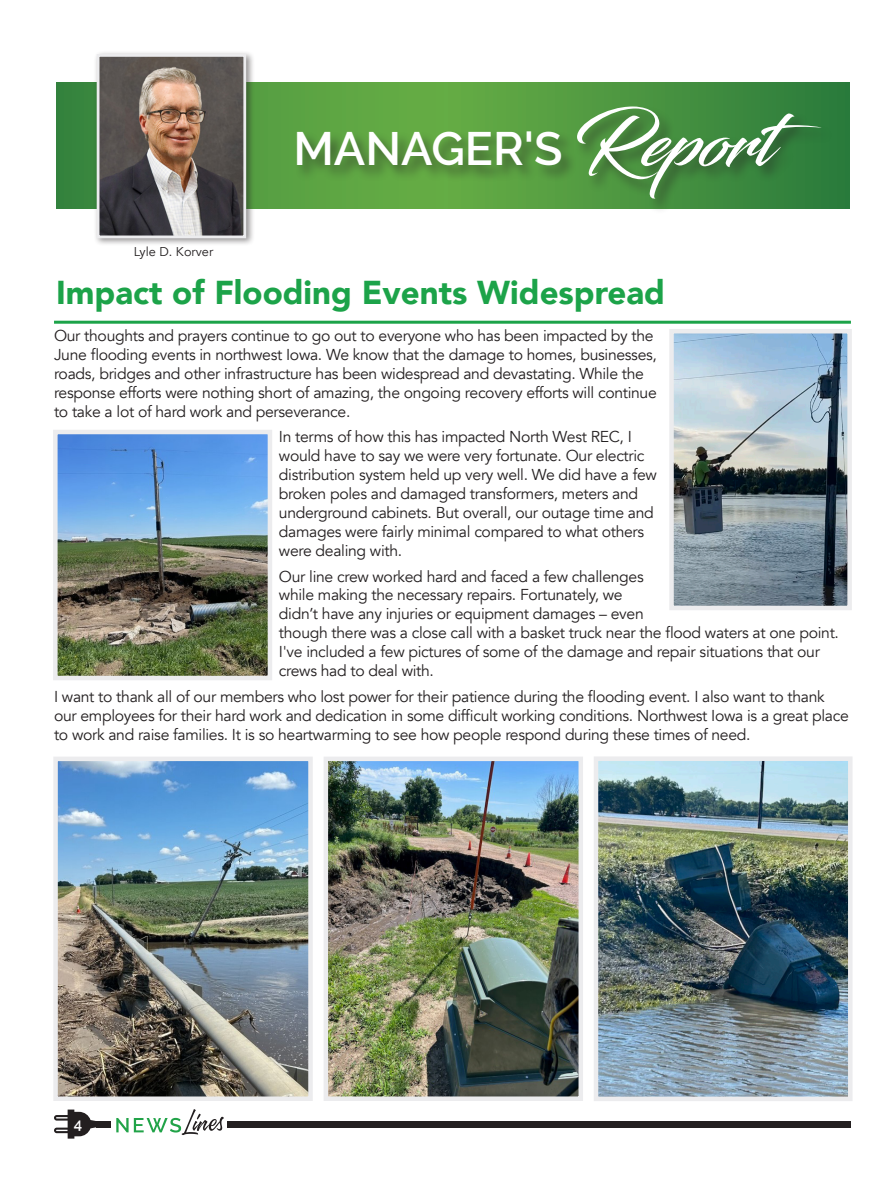
<style>
.page{position:relative;width:890px;height:1202px;background:#fff}
.page>*{position:absolute;margin:0;border:0;box-sizing:border-box;transform-origin:0 0}
.t1{font:600 46.65px "Raleway";color:#fff}
.t2{font:900 33px "Avenir";color:#1ca349}
.t3{font:15.75px/18.9px "Avenir";letter-spacing:-.02em;color:#231f20}
.t4{font:600 15px "Raleway";color:#fff}
.t5{font:12.75px "Avenir";color:#231f20}
.s1{font-family:"Blacksword";font-weight:400;font-size:70.8px}
</style>
<div class="page">
<svg style="left:54px;top:1109px;width:42px;height:29px"></svg>
<div style="left:96px;top:1121px;width:754px;height:6px;background:#231f20"></div>
<div style="left:111px;top:1115px;width:116px;height:20px;background:#fff"></div>
<svg style="left:116px;top:1109px;width:108px;height:26px"></svg>
<svg style="left:56px;top:83px;width:793px;height:125px"></svg>
<div style="left:93px;top:51px;width:162px;height:196px;background:#231f20;opacity:.5"></div>
<img style="left:101px;top:58px;width:141px;height:176px">
<div style="left:97px;top:54px;width:149px;height:184px;border:3px solid #ececee"></div>
<div style="left:295px;top:105px;width:541px;height:110px;background:#231f20;opacity:.5"></div>
<hr style="left:54px;top:321px;width:796px;height:3px;background:#1ca349">
<img style="left:328px;top:761px;width:250px;height:335px">
<div style="left:323px;top:756px;width:260px;height:345px;border:4px solid #ececee"></div>
<img style="left:58px;top:435px;width:209px;height:240px">
<div style="left:53px;top:430px;width:219px;height:250px;border:4px solid #ececee"></div>
<img style="left:58px;top:761px;width:250px;height:335px">
<div style="left:53px;top:756px;width:260px;height:345px;border:4px solid #ececee"></div>
<img style="left:674px;top:334px;width:172px;height:271px">
<div style="left:669px;top:329px;width:182px;height:281px;border:4px solid #ececee"></div>
<img style="left:598px;top:761px;width:249px;height:335px">
<div style="left:593px;top:756px;width:259px;height:345px;border:4px solid #ececee"></div>
<p class="t5" style="left:134px;top:244px;width:81px">Lyle D. Korver</p>
<p class="t1" style="left:293px;top:122px;width:530px">MANAGER'S <span class="s1">Report</span></p>
<p class="t2" style="left:56px;top:264px;width:610px">Impact of Flooding Events Widespread</p>
<p class="t3" style="left:54px;top:326px;width:604px">Our thoughts and prayers continue to go out to everyone who has been impacted by the June flooding events in northwest Iowa. We know that the damage to homes, businesses, roads, bridges and other infrastructure has been widespread and devastating. While the response efforts were nothing short of amazing, the ongoing recovery efforts will continue to take a lot of hard work and perseverance.</p>
<p class="t3" style="left:279px;top:428px;width:379px">In terms of how this has impacted North West REC, I would have to say we were very fortunate. Our electric distribution system held up very well. We did have a few broken poles and damaged transformers, meters and underground cabinets. But overall, our outage time and damages were fairly minimal compared to what others were dealing with.</p>
<p class="t3" style="left:279px;top:567px;width:561px">Our line crew worked hard and faced a few challenges<br>while making the necessary repairs. Fortunately, we<br>didn’t have any injuries or equipment damages – even<br>though there was a close call with a basket truck near the flood waters at one point.<br>I've included a few pictures of some of the damage and repair situations that our crews had to deal with.</p>
<p class="t3" style="left:54px;top:687px;width:796px">I want to thank all of our members who lost power for their patience during the flooding event. I also want to thank our employees for their hard work and dedication in some difficult working conditions. Northwest Iowa is a great place to work and raise families. It is so heartwarming to see how people respond during these times of need.</p>
<p class="t4" style="left:74px;top:1114px;width:10px">4</p>
</div>
